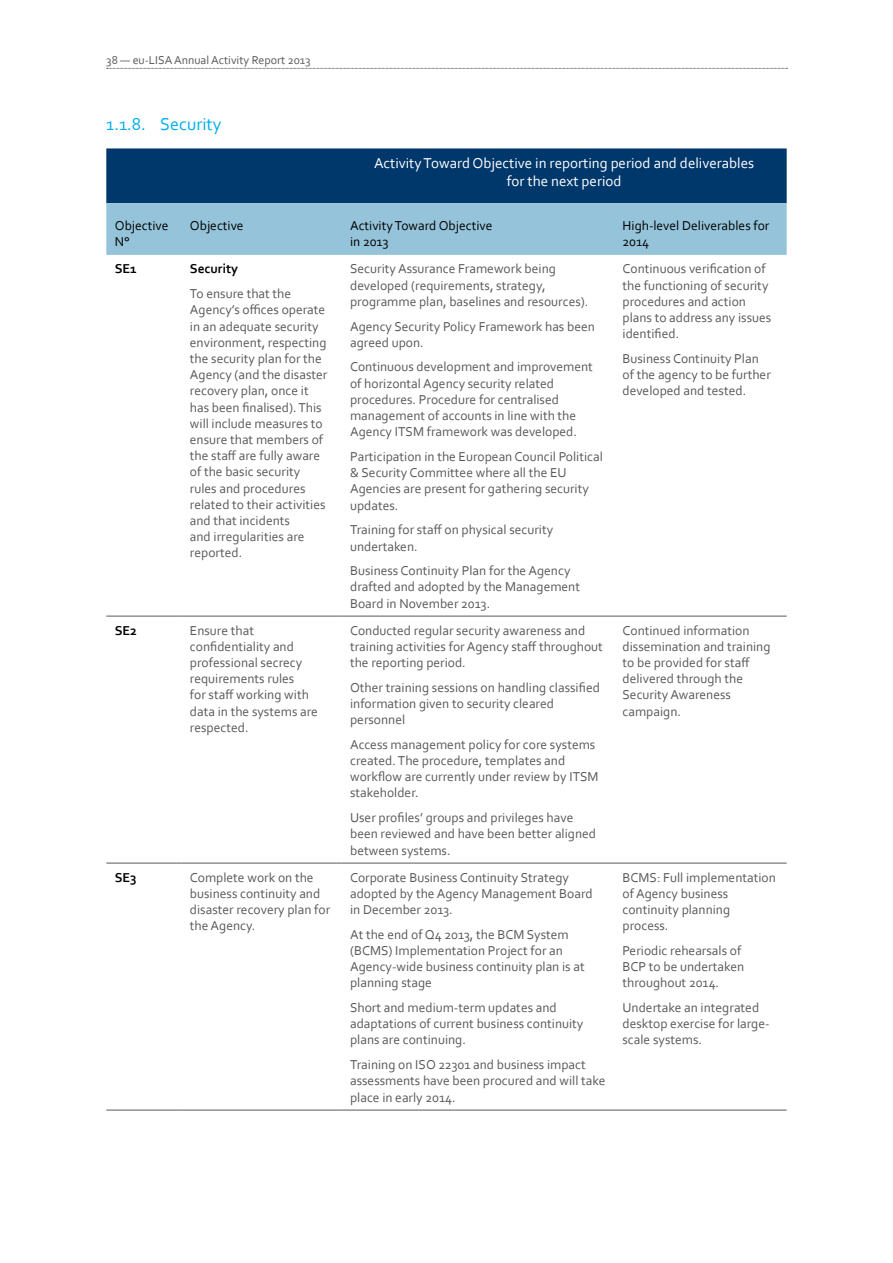
<style>
.page{position:relative;width:893px;height:1263px;background:#fff}
.page>*{position:absolute;margin:0;border:0;box-sizing:border-box;transform-origin:0 0}
.t1{font:18px "Corbel";color:#00aeef}
.t2{font:15px/18px "Corbel";color:#fff;text-align:center}
.t3{font:13.5px/16.2px "Corbel";color:#58595b}
.t4{font:13.5px/16.2px "Corbel";color:#000}
.t5{font:700 13.5px "Corbel";color:#000}
.t6{font:12px "Corbel";color:#58595b}
</style>
<div class="page">
<svg style="left:107px;top:68px;width:680px;height:1px"></svg>
<svg style="left:106px;top:148px;width:681px;height:107px;background:#497da2"></svg>
<hr style="left:106px;top:616px;width:75px;height:1px;background:#58595b">
<hr style="left:181px;top:616px;width:161px;height:1px;background:#58595b">
<hr style="left:342px;top:616px;width:272px;height:1px;background:#58595b">
<hr style="left:614px;top:616px;width:173px;height:1px;background:#58595b">
<hr style="left:106px;top:863px;width:75px;height:1px;background:#58595b">
<hr style="left:181px;top:863px;width:161px;height:1px;background:#58595b">
<hr style="left:342px;top:863px;width:272px;height:1px;background:#58595b">
<hr style="left:614px;top:863px;width:173px;height:1px;background:#58595b">
<hr style="left:106px;top:1110px;width:75px;height:1px;background:#58595b">
<hr style="left:181px;top:1110px;width:161px;height:1px;background:#58595b">
<hr style="left:342px;top:1110px;width:272px;height:1px;background:#58595b">
<hr style="left:614px;top:1110px;width:173px;height:1px;background:#58595b">
<p class="t6" style="left:106px;top:52px;width:206px">38 — eu-LISA Annual Activity Report 2013</p>
<h1 class="t1" style="left:106px;top:113px;width:117px">1.1.8. Security</h1>
<p class="t2" style="left:374px;top:154px;width:382px">Activity Toward Objective in reporting period and deliverables for the next period</p>
<p class="t4" style="left:115px;top:217px;width:55px">Objective<br>N°</p>
<p class="t4" style="left:190px;top:217px;width:55px">Objective</p>
<p class="t4" style="left:350px;top:217px;width:144px">Activity Toward Objective in 2013</p>
<p class="t4" style="left:622px;top:217px;width:148px">High-level Deliverables for<br>2014</p>
<p class="t5" style="left:115px;top:261px;width:24px">SE1</p>
<p class="t5" style="left:190px;top:261px;width:50px">Security</p>
<p class="t3" style="left:190px;top:285px;width:139px">To ensure that the<br>Agency’s offices operate in an adequate security environment, respecting the security plan for the<br>Agency (and the disaster recovery plan, once it has been finalised). This will include measures to ensure that members of the staff are fully aware of the basic security rules and procedures related to their activities and that incidents<br>and irregularities are reported.</p>
<p class="t3" style="left:622px;top:260px;width:150px">Continuous verification of the functioning of security procedures and action plans to address any issues identified.</p>
<p class="t3" style="left:622px;top:350px;width:150px">Business Continuity Plan of the agency to be further developed and tested.</p>
<p class="t3" style="left:350px;top:260px;width:240px">Security Assurance Framework being developed (requirements, strategy, programme plan, baselines and resources).</p>
<p class="t3" style="left:350px;top:318px;width:246px">Agency Security Policy Framework has been agreed upon.</p>
<p class="t3" style="left:350px;top:359px;width:244px">Continuous development and improvement of horizontal Agency security related procedures. Procedure for centralised management of accounts in line with the Agency ITSM framework was developed.</p>
<p class="t3" style="left:350px;top:448px;width:254px">Participation in the European Council Political &amp; Security Committee where all the EU Agencies are present for gathering security updates.</p>
<p class="t3" style="left:350px;top:521px;width:205px">Training for staff on physical security undertaken.</p>
<p class="t3" style="left:350px;top:562px;width:231px">Business Continuity Plan for the Agency drafted and adopted by the Management<br>Board in November 2013.</p>
<p class="t5" style="left:115px;top:622px;width:24px">SE2</p>
<p class="t3" style="left:190px;top:622px;width:130px">Ensure that confidentiality and professional secrecy requirements rules<br>for staff working with data in the systems are respected.</p>
<p class="t3" style="left:350px;top:622px;width:254px">Conducted regular security awareness and training activities for Agency staff throughout the reporting period.</p>
<p class="t3" style="left:350px;top:679px;width:251px">Other training sessions on handling classified information given to security cleared personnel</p>
<p class="t3" style="left:350px;top:736px;width:250px">Access management policy for core systems created. The procedure, templates and workflow are currently under review by ITSM stakeholder.</p>
<p class="t3" style="left:350px;top:809px;width:248px">User profiles’ groups and privileges have been reviewed and have been better aligned between systems.</p>
<p class="t5" style="left:115px;top:869px;width:24px">SE3</p>
<p class="t3" style="left:190px;top:869px;width:142px">Complete work on the business continuity and disaster recovery plan for the Agency.</p>
<p class="t3" style="left:350px;top:869px;width:244px">Corporate Business Continuity Strategy adopted by the Agency Management Board in December 2013.</p>
<p class="t3" style="left:350px;top:926px;width:236px">At the end of Q4 2013, the BCM System (BCMS) Implementation Project for an<br>Agency-wide business continuity plan is at planning stage</p>
<p class="t3" style="left:350px;top:999px;width:235px">Short and medium-term updates and adaptations of current business continuity plans are continuing.</p>
<p class="t3" style="left:350px;top:1056px;width:257px">Training on ISO 22301 and business impact assessments have been procured and will take place in early 2014.</p>
<p class="t3" style="left:622px;top:622px;width:150px">Continued information dissemination and training to be provided for staff delivered through the<br>Security Awareness campaign.</p>
<p class="t3" style="left:622px;top:869px;width:155px">BCMS: Full implementation of Agency business continuity planning process.</p>
<p class="t3" style="left:622px;top:942px;width:123px">Periodic rehearsals of<br>BCP to be undertaken throughout 2014.</p>
<p class="t3" style="left:622px;top:999px;width:149px">Undertake an integrated desktop exercise for large&shy;scale systems.</p>
</div>
